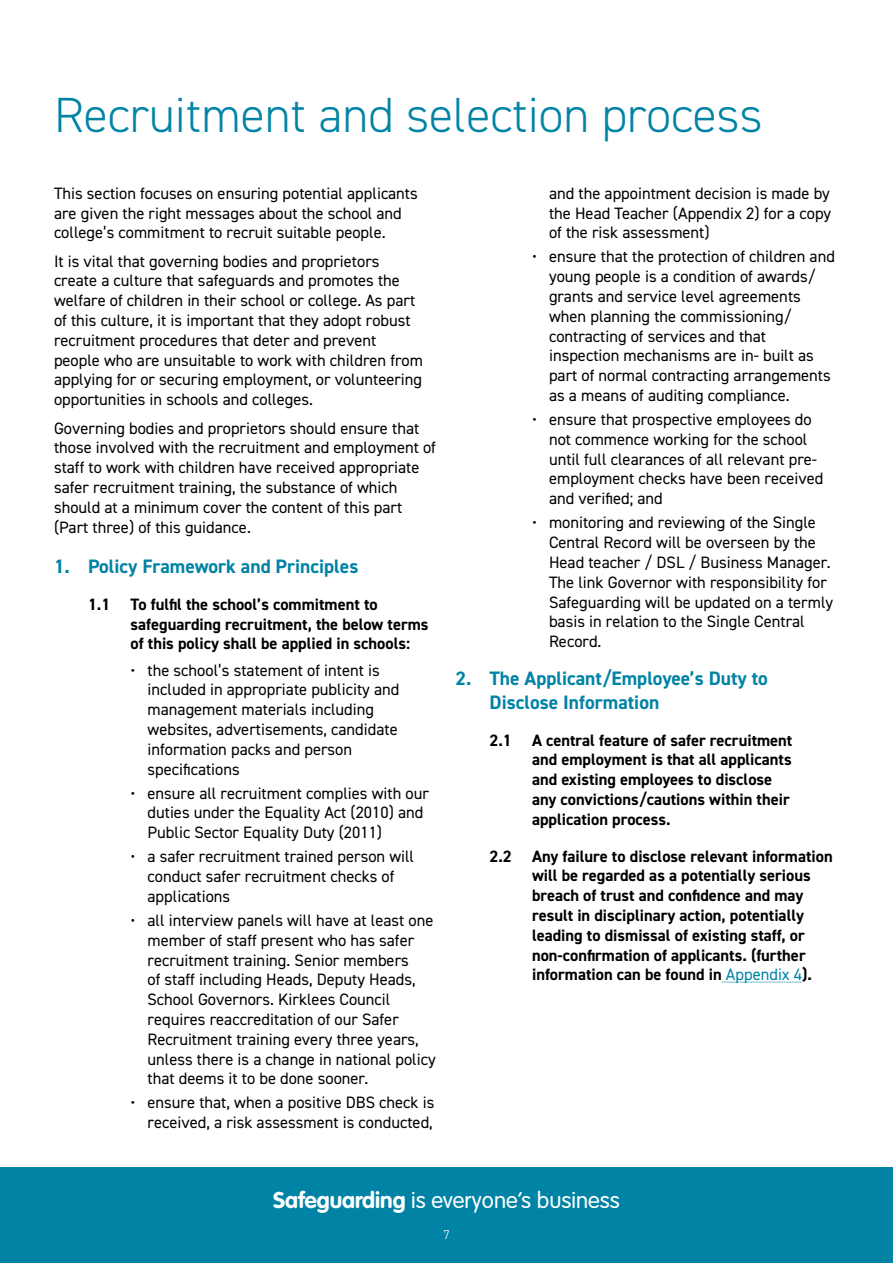
<style>
.page{position:relative;width:893px;height:1263px;background:#fff}
.page>*{position:absolute;margin:0;border:0;box-sizing:border-box;transform-origin:0 0}
.Heading_L1_Teal{font:300 49.5px "DIN2014";color:#0083a5}
.t1{font:300 22.5px "VAG Rounded Std";color:#fff}
.t2{font:700 19.5px/23.4px "DIN2014";color:#0083a5}
.Body_copy{font:16.5px/19.8px "DIN2014";color:#000}
.Heading_L3_Black_-_N{font:700 16.5px/19.8px "DIN2014";color:#000}
.t3{font:300 12.75px "DIN2014";color:#fff}
.s1{font-weight:400;color:#0083a5}
.s2{font-weight:700}
</style>
<div class="page">
<div style="left:0;top:1167px;width:893px;height:96px;background:#0083a5"></div>
<hr style="left:722px;top:982px;width:80px;height:1px;background:#7bbdd2">
<p class="Heading_L1_Teal" style="left:54px;top:85px;width:710px">Recruitment and selection process</p>
<p class="Body_copy" style="left:54px;top:183px;width:365px">This section focuses on ensuring potential applicants are given the right messages about the school and college’s commitment to recruit suitable people.</p>
<p class="Body_copy" style="left:54px;top:251px;width:370px">It is vital that governing bodies and proprietors create a culture that safeguards and promotes the welfare of children in their school or college. As part of this culture, it is important that they adopt robust recruitment procedures that deter and prevent people who are unsuitable to work with children from applying for or securing employment, or volunteering opportunities in schools and colleges.</p>
<p class="Body_copy" style="left:54px;top:418px;width:383px">Governing bodies and proprietors should ensure that those involved with the recruitment and employment of staff to work with children have received appropriate safer recruitment training, the substance of which should at a minimum cover the content of this part (Part three) of this guidance.</p>
<p class="t2" style="left:54px;top:554px;width:306px">1. Policy Framework and Principles</p>
<p class="Heading_L3_Black_-_N" style="left:131px;top:594px;width:300px;text-indent:-43px">1.1 To fulfil the school’s commitment to safeguarding recruitment, the below terms of this policy shall be applied in schools:</p>
<p class="Body_copy" style="left:148px;top:660px;width:253px;text-indent:-17px">• the school’s statement of intent is included in appropriate publicity and management materials including websites, advertisements, candidate information packs and person specifications</p>
<p class="Body_copy" style="left:148px;top:783px;width:283px;text-indent:-17px">• ensure all recruitment complies with our duties under the Equality Act (2010) and<br>Public Sector Equality Duty (2011)</p>
<p class="Body_copy" style="left:148px;top:846px;width:268px;text-indent:-17px">• a safer recruitment trained person will conduct safer recruitment checks of applications</p>
<p class="Body_copy" style="left:148px;top:910px;width:290px;text-indent:-17px">• all interview panels will have at least one member of staff present who has safer recruitment training. Senior members<br>of staff including Heads, Deputy Heads, School Governors. Kirklees Council requires reaccreditation of our Safer Recruitment training every three years, unless there is a change in national policy that deems it to be done sooner.</p>
<p class="Body_copy" style="left:131px;top:1092px;width:305px;text-align:right">• ensure that, when a positive DBS check is received, a risk assessment is conducted,</p>
<p class="Body_copy" style="left:549px;top:183px;width:284px;text-align:justify">and the appointment decision is made by the Head Teacher (Appendix 2) for a copy of the risk assessment)</p>
<p class="Body_copy" style="left:549px;top:246px;width:287px;text-indent:-17px">• ensure that the protection of children and young people is a condition of awards/ grants and service level agreements when planning the commissioning/ contracting of services and that inspection mechanisms are in- built as part of normal contracting arrangements as a means of auditing compliance.</p>
<p class="Body_copy" style="left:549px;top:409px;width:276px;text-indent:-17px">• ensure that prospective employees do not commence working for the school until full clearances of all relevant pre&shy;employment checks have been received and verified; and</p>
<p class="Body_copy" style="left:549px;top:512px;width:286px;text-indent:-17px">• monitoring and reviewing of the Single Central Record will be overseen by the Head teacher / DSL / Business Manager.<br>The link Governor with responsibility for Safeguarding will be updated on a termly basis in relation to the Single Central Record.</p>
<p class="t2" style="left:489px;top:667px;width:280px;text-indent:-34px">2. The Applicant/Employee’s Duty to<br>Disclose Information</p>
<p class="Heading_L3_Black_-_N" style="left:532px;top:730px;width:262px;text-indent:-43px">2.1 A central feature of safer recruitment and employment is that all applicants and existing employees to disclose any convictions/cautions within their application process.</p>
<p class="Heading_L3_Black_-_N" style="left:532px;top:846px;width:302px;text-indent:-43px">2.2 Any failure to disclose relevant information will be regarded as a potentially serious breach of trust and confidence and may result in disciplinary action, potentially leading to dismissal of existing staff, or non-confirmation of applicants. (further information can be found in <span class="s1">Appendix 4</span>).</p>
<h2 class="t1" style="left:273px;top:1187px;width:348px"><span class="s2">Safeguarding</span> is everyone’s business</h2>
<p class="t3" style="left:443px;top:1227px;width:8px">7</p>
</div>
